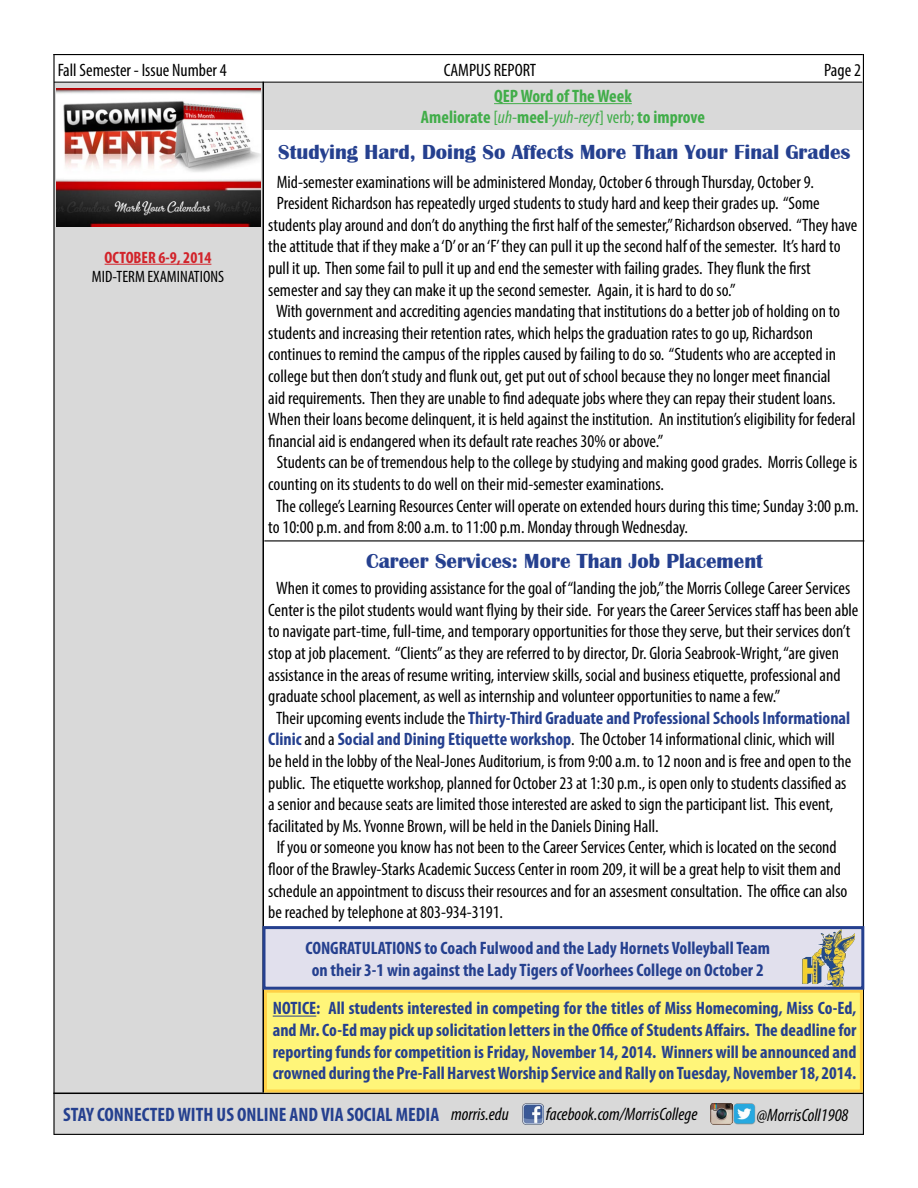
<style>
.page{position:relative;width:918px;height:1188px;background:#fff}
.page>*{position:absolute;margin:0;border:0;box-sizing:border-box;transform-origin:0 0}
.t1{font:700 21px "Britannic";color:#25408f}
.t2{font:700 condensed 19.5px "Myriad Pro";color:#25408f}
.t3{font:condensed 18px "Myriad Pro";color:#000}
.t4{font:700 condensed 18px/21.6px "Myriad Pro";color:#25408f;text-align:justify}
.t5{font:700 condensed 18px/21.6px "Myriad Pro";color:#41ad49;text-align:center}
.t6{font:italic condensed 18px "Myriad Pro";color:#000}
.t7{font:condensed 16.5px "Myriad Pro";color:#000}
.t8{font:700 condensed 16.5px "Myriad Pro";color:#d2232a}
.s1{font-weight:400}
.s2{font-weight:400;font-style:italic}
.s3{font-weight:400;color:#000}
.s4{font-weight:700;color:#25408f}
.s5{font-weight:400;font-style:italic;font-size:18px;color:#000}
</style>
<div class="page">
<hr style="left:53px;top:54px;width:810px;height:1px;background:#000">
<hr style="left:863px;top:54px;width:1px;height:1080px;background:#000">
<hr style="left:53px;top:54px;width:2px;height:1081px;background:#000">
<hr style="left:54px;top:1134px;width:810px;height:1px;background:#000">
<hr style="left:262px;top:82px;width:2px;height:1011px;background:#000">
<div style="left:54px;top:82px;width:209px;height:1012px;background:#d9d9d9"></div>
<img style="left:57px;top:89px;width:204px;height:137px">
<hr style="left:105px;top:264px;width:106px;height:1px;background:#d2232a">
<div style="left:55px;top:1093px;width:808px;height:41px;background:#d9d9d9"></div>
<img style="left:734px;top:1103px;width:21px;height:21px">
<img style="left:522px;top:1103px;width:21px;height:21px">
<img style="left:711px;top:1103px;width:21px;height:21px">
<div style="left:266px;top:991px;width:595px;height:100px;background:#fff579"></div>
<div style="left:264px;top:990px;width:599px;height:103px;border:3px solid #ffd046"></div>
<hr style="left:273px;top:1016px;width:43px;height:1px;background:#25408f">
<hr style="left:264px;top:540px;width:600px;height:1px;background:#000">
<div style="left:264px;top:82px;width:599px;height:48px;background:#d9d9d9"></div>
<hr style="left:494px;top:103px;width:138px;height:1px;background:#41ad49">
<div style="left:264px;top:928px;width:599px;height:60px;background:#e1e0ed"></div>
<div style="left:262px;top:926px;width:602px;height:64px;border:3px solid #25408f"></div>
<img style="left:803px;top:929px;width:52px;height:58px">
<p class="t3" style="left:58px;top:59px;width:171px">Fall Semester - Issue Number 4</p>
<p class="t3" style="left:444px;top:59px;width:94px">CAMPUS REPORT</p>
<p class="t3" style="left:824px;top:59px;width:38px">Page 2</p>
<p class="t5" style="left:421px;top:85px;width:285px">QEP Word of The Week<br>Ameliorate <span class="s1">[</span><span class="s2">uh-</span>meel<span class="s2">-yuh-reyt</span><span class="s1">] verb;</span> to improve</p>
<p class="t8" style="left:105px;top:247px;width:108px">OCTOBER 6-9, 2014</p>
<p class="t7" style="left:92px;top:267px;width:134px">MID-TERM EXAMINATIONS</p>
<p class="t1" style="left:278px;top:141px;width:574px">Studying Hard, Doing So Affects More Than Your Final Grades</p>
<p class="t3" style="left:277px;top:171px;width:539px">Mid-semester examinations will be administered Monday, October 6 through Thursday, October 9.</p>
<p class="t3" style="left:277px;top:192px;width:545px">President Richardson has repeatedly urged students to study hard and keep their grades up. “Some</p>
<p class="t3" style="left:268px;top:214px;width:591px">students play around and don’t do anything the first half of the semester,” Richardson observed. “They have</p>
<p class="t3" style="left:268px;top:235px;width:574px">the attitude that if they make a ‘D’ or an ‘F’ they can pull it up the second half of the semester. It’s hard to</p>
<p class="t3" style="left:268px;top:257px;width:544px">pull it up. Then some fail to pull it up and end the semester with failing grades. They flunk the first</p>
<p class="t3" style="left:268px;top:279px;width:469px">semester and say they can make it up the second semester. Again, it is hard to do so.”</p>
<p class="t3" style="left:276px;top:300px;width:566px">With government and accrediting agencies mandating that institutions do a better job of holding on to</p>
<p class="t3" style="left:268px;top:322px;width:546px">students and increasing their retention rates, which helps the graduation rates to go up, Richardson</p>
<p class="t3" style="left:268px;top:343px;width:569px">continues to remind the campus of the ripples caused by failing to do so. “Students who are accepted in</p>
<p class="t3" style="left:268px;top:365px;width:564px">college but then don’t study and flunk out, get put out of school because they no longer meet financial</p>
<p class="t3" style="left:268px;top:387px;width:569px">aid requirements. Then they are unable to find adequate jobs where they can repay their student loans.</p>
<p class="t3" style="left:268px;top:408px;width:589px">When their loans become delinquent, it is held against the institution. An institution’s eligibility for federal</p>
<p class="t3" style="left:268px;top:430px;width:397px">financial aid is endangered when its default rate reaches 30% or above.”</p>
<p class="t3" style="left:277px;top:451px;width:582px">Students can be of tremendous help to the college by studying and making good grades. Morris College is</p>
<p class="t3" style="left:268px;top:473px;width:397px">counting on its students to do well on their mid-semester examinations.</p>
<p class="t3" style="left:276px;top:495px;width:584px">The college’s Learning Resources Center will operate on extended hours during this time; Sunday 3:00 p.m.</p>
<p class="t3" style="left:268px;top:516px;width:421px">to 10:00 p.m. and from 8:00 a.m. to 11:00 p.m. Monday through Wednesday.</p>
<p class="t1" style="left:366px;top:549px;width:398px">Career Services: More Than Job Placement</p>
<p class="t3" style="left:276px;top:577px;width:576px">When it comes to providing assistance for the goal of “landing the job,” the Morris College Career Services</p>
<p class="t3" style="left:268px;top:599px;width:592px">Center is the pilot students would want flying by their side. For years the Career Services staff has been able</p>
<p class="t3" style="left:268px;top:621px;width:584px">to navigate part-time, full-time, and temporary opportunities for those they serve, but their services don’t</p>
<p class="t3" style="left:268px;top:642px;width:572px">stop at job placement. “Clients” as they are referred to by director, Dr. Gloria Seabrook-Wright, “are given</p>
<p class="t3" style="left:268px;top:664px;width:574px">assistance in the areas of resume writing, interview skills, social and business etiquette, professional and</p>
<p class="t3" style="left:268px;top:685px;width:514px">graduate school placement, as well as internship and volunteer opportunities to name a few.”</p>
<p class="t4" style="left:276px;top:707px;width:576px"><span class="s3">Their upcoming events include the</span> Thirty-Third Graduate and Professional Schools Informational</p>
<p class="t3" style="left:268px;top:729px;width:568px"><span class="s4">Clinic</span> and a <span class="s4">Social and Dining Etiquette workshop</span>. The October 14 informational clinic, which will</p>
<p class="t3" style="left:268px;top:750px;width:585px">be held in the lobby of the Neal-Jones Auditorium, is from 9:00 a.m. to 12 noon and is free and open to the</p>
<p class="t3" style="left:268px;top:772px;width:580px">public. The etiquette workshop, planned for October 23 at 1:30 p.m., is open only to students classified as</p>
<p class="t3" style="left:268px;top:793px;width:567px">a senior and because seats are limited those interested are asked to sign the participant list. This event,</p>
<p class="t3" style="left:268px;top:815px;width:392px">facilitated by Ms. Yvonne Brown, will be held in the Daniels Dining Hall.</p>
<p class="t3" style="left:277px;top:837px;width:562px">If you or someone you know has not been to the Career Services Center, which is located on the second</p>
<p class="t3" style="left:268px;top:858px;width:574px">floor of the Brawley-Starks Academic Success Center in room 209, it will be a great help to visit them and</p>
<p class="t3" style="left:268px;top:880px;width:581px">schedule an appointment to discuss their resources and for an assesment consultation. The office can also</p>
<p class="t3" style="left:268px;top:901px;width:236px">be reached by telephone at 803-934-3191.</p>
<p class="t4" style="left:305px;top:937px;width:466px;text-align:center">CONGRATULATIONS to Coach Fulwood and the Lady Hornets Volleyball Team on their 3-1 win against the Lady Tigers of Voorhees College on October 2</p>
<p class="t4" style="left:273px;top:997px;width:585px">NOTICE: All students interested in competing for the titles of Miss Homecoming, Miss Co-Ed, and Mr. Co-Ed may pick up solicitation letters in the Office of Students Affairs. The deadline for reporting funds for competition is Friday, November 14, 2014. Winners will be announced and crowned during the Pre-Fall Harvest Worship Service and Rally on Tuesday, November 18, 2014.</p>
<p class="t2" style="left:63px;top:1102px;width:447px">STAY CONNECTED WITH US ONLINE AND VIA SOCIAL MEDIA <span class="s5">morris.edu</span></p>
<p class="t6" style="left:546px;top:1104px;width:153px">facebook.com/MorrisCollege</p>
<p class="t6" style="left:757px;top:1104px;width:93px">@MorrisColl1908</p>
</div>
